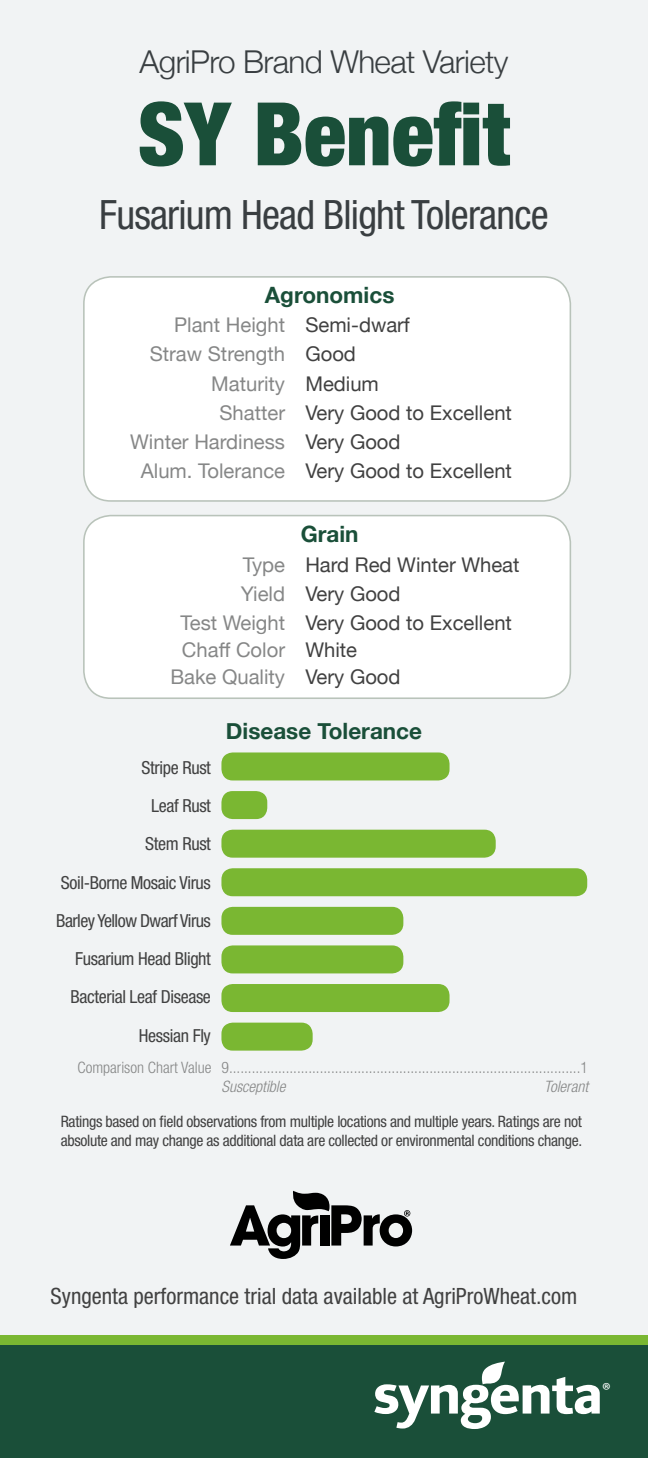
<style>
.page{position:relative;width:648px;height:1458px;background:#f1f3f4}
.page>*{position:absolute;margin:0;border:0;box-sizing:border-box;transform-origin:0 0}
.t1{font:900 condensed 87.75px "Helvetica Neue";color:#1a4f39}
.t2{font:condensed 40.5px "Helvetica Neue";letter-spacing:-.02em;color:#393e41}
.t3{font:300 31.5px "Helvetica Neue";letter-spacing:-.02em;color:#393e41}
.t4{font:condensed 22.5px "Helvetica Neue";color:#414141}
.t5{font:700 22.5px "Helvetica Neue";color:#1a4f39}
.t6{font:20.7px "Myriad Pro";color:#fff}
.t7{font:20.25px "Helvetica Neue";color:#414141}
.t8{font:20.25px/27px "Helvetica Neue";color:#868787}
.t9{font:condensed 18px/38.2px "Helvetica Neue";letter-spacing:-.02em;color:#414141;text-align:right}
.t10{font:condensed 15.75px/18.9px "Helvetica Neue";letter-spacing:-.02em;color:#414141}
.t11{font:300 condensed 15.75px "Helvetica Neue";color:#868787}
.t12{font:italic 300 condensed 15.75px "Helvetica Neue";color:#868787}
.s1{color:#414141}
.s2{color:#868787}
</style>
<div class="page">
<div style="left:84px;top:516px;width:486px;height:182px;background:#fff;border-radius:27px"></div>
<div style="left:83px;top:515px;width:488px;height:184px;border:2px solid #b9c3ba;border-radius:27px"></div>
<div style="left:84px;top:277px;width:486px;height:224px;background:#fff;border-radius:27px"></div>
<div style="left:83px;top:276px;width:488px;height:226px;border:2px solid #b9c3ba;border-radius:27px"></div>
<svg style="left:230px;top:1191px;width:182px;height:68px"></svg>
<div style="left:0;top:1338px;width:648px;height:120px;background:#1a4f39"></div>
<svg style="left:374px;top:1362px;width:226px;height:67px"></svg>
<div style="left:0;top:1335px;width:648px;height:9px;background:#7ab732"></div>
<div style="left:221px;top:907px;width:182px;height:28px;background:#7ab732;border-radius:11px"></div>
<div style="left:221px;top:945px;width:182px;height:28px;background:#7ab732;border-radius:11px"></div>
<div style="left:221px;top:984px;width:229px;height:28px;background:#7ab732;border-radius:11px"></div>
<div style="left:221px;top:1023px;width:92px;height:28px;background:#7ab732;border-radius:11px"></div>
<div style="left:221px;top:752px;width:229px;height:28px;background:#7ab732;border-radius:11px"></div>
<div style="left:221px;top:791px;width:46px;height:28px;background:#7ab732;border-radius:11px"></div>
<div style="left:221px;top:830px;width:275px;height:28px;background:#7ab732;border-radius:11px"></div>
<div style="left:221px;top:868px;width:366px;height:28px;background:#7ab732;border-radius:11px"></div>
<h3 class="t3" style="left:140px;top:36px;width:370px">AgriPro Brand Wheat Variety</h3>
<h1 class="t1" style="left:138px;top:80px;width:374px">SY Benefit</h1>
<h2 class="t2" style="left:99px;top:192px;width:451px">Fusarium Head Blight Tolerance</h2>
<h3 class="t5" style="left:265px;top:277px;width:131px">Agronomics</h3>
<p class="t8" style="left:174px;top:313px;width:237px">Plant Height <span class="s1">Semi-dwarf</span></p>
<p class="t8" style="left:150px;top:342px;width:208px">Straw Strength <span class="s1">Good</span></p>
<p class="t8" style="left:211px;top:371px;width:169px">Maturity <span class="s1">Medium</span></p>
<p class="t7" style="left:219px;top:398px;width:294px"><span class="s2">Shatter</span> Very Good to Excellent</p>
<p class="t8" style="left:130px;top:430px;width:272px">Winter Hardiness <span class="s1">Very Good</span></p>
<p class="t7" style="left:141px;top:456px;width:373px"><span class="s2">Alum. Tolerance</span> Very Good to Excellent</p>
<h3 class="t5" style="left:301px;top:517px;width:59px">Grain</h3>
<p class="t7" style="left:243px;top:550px;width:278px"><span class="s2">Type</span> Hard Red Winter Wheat</p>
<p class="t7" style="left:241px;top:579px;width:161px"><span class="s2">Yield</span> Very Good</p>
<p class="t7" style="left:181px;top:608px;width:333px"><span class="s2">Test Weight</span> Very Good to Excellent</p>
<p class="t8" style="left:170px;top:638px;width:232px;text-indent:12px">Chaff Color <span class="s1">White<br></span>Bake Quality <span class="s1">Very Good</span></p>
<h3 class="t5" style="left:226px;top:713px;width:198px">Disease Tolerance</h3>
<p class="t9" style="left:56px;top:748px;width:156px">Stripe Rust<br>Leaf Rust<br>Stem Rust<br>Soil-Borne Mosaic Virus<br>Barley Yellow Dwarf Virus<br>Fusarium Head Blight<br>Bacterial Leaf Disease<br>Hessian Fly</p>
<p class="t11" style="left:78px;top:1059px;width:135px">Comparison Chart Value</p>
<p class="t11" style="left:221px;top:1059px;width:368px">9.............................................................................................1</p>
<p class="t12" style="left:221px;top:1078px;width:66px">Susceptible</p>
<p class="t12" style="left:544px;top:1078px;width:46px">Tolerant</p>
<p class="t10" style="left:61px;top:1112px;width:523px">Ratings based on field observations from multiple locations and multiple years. Ratings are not absolute and may change as additional data are collected or environmental conditions change.</p>
<h3 class="t4" style="left:51px;top:1283px;width:528px">Syngenta performance trial data available at AgriProWheat.com</h3>
<h3 class="t6" style="left:602px;top:1378px;width:10px">®</h3>
</div>
